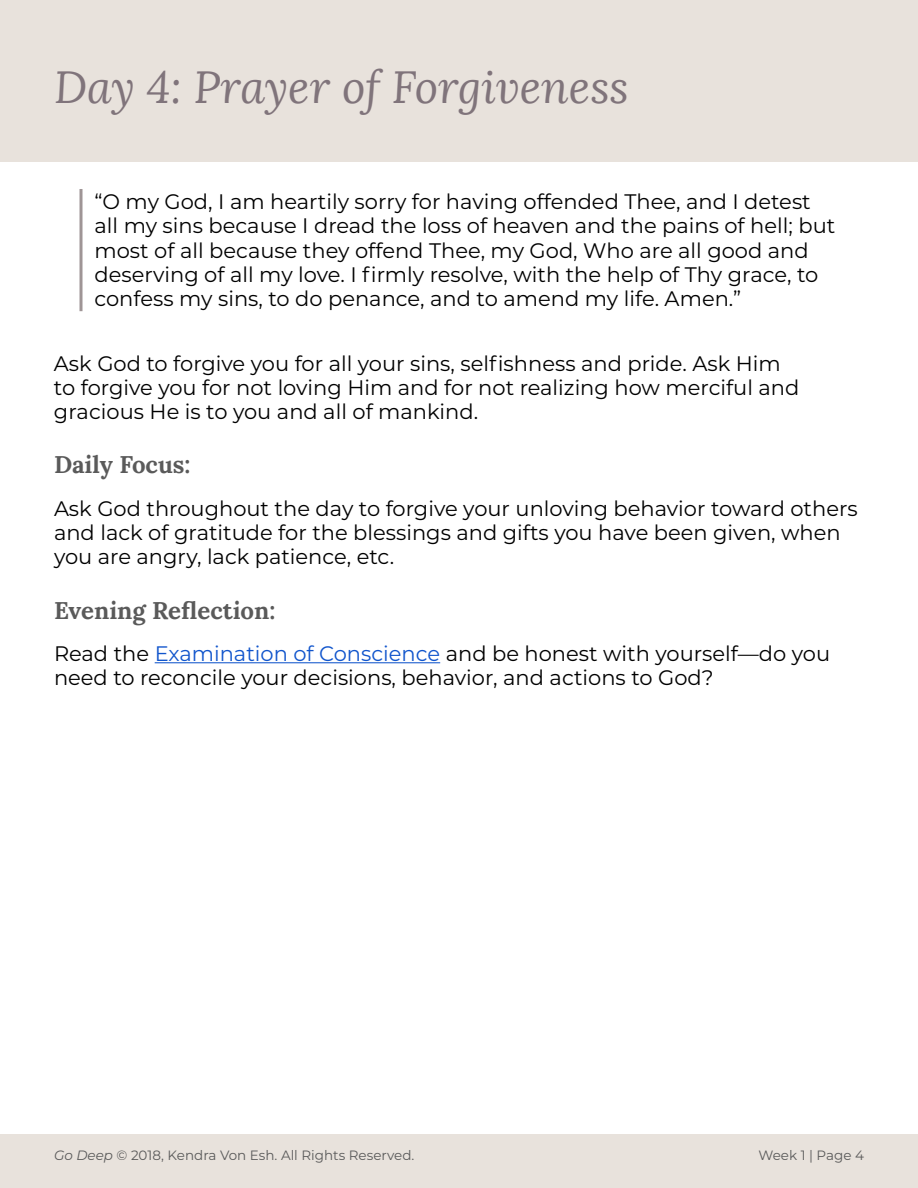
<style>
.page{position:relative;width:918px;height:1188px;background:#fff}
.page>*{position:absolute;margin:0;border:0;box-sizing:border-box;transform-origin:0 0}
.t1{font:italic 45px "Lora";color:#80747b}
.t2{font:700 24px "Lora";color:#5a5a5a}
.t3{font:21px/24.2px "Montserrat";color:#000}
.t4{font:13.5px "Montserrat";color:#5a5a5a}
.s1{color:#15c}
.s2{font-style:italic}
</style>
<div class="page">
<div style="left:0;top:0;width:918px;height:162px;background:#e8e2dc"></div>
<div style="left:0;top:1134px;width:918px;height:54px;background:#e8e2dc"></div>
<hr style="left:80px;top:189px;width:2px;height:122px;background:#9f9596">
<hr style="left:155px;top:662px;width:285px;height:1px;background:#15c">
<h1 class="t1" style="left:54px;top:59px;width:576px">Day 4: Prayer of Forgiveness</h1>
<p class="t3" style="left:94px;top:189px;width:742px">“O my God, I am heartily sorry for having offended Thee, and I detest all my sins because I dread the loss of heaven and the pains of hell; but most of all because they offend Thee, my God, Who are all good and deserving of all my love. I firmly resolve, with the help of Thy grace, to confess my sins, to do penance, and to amend my life. Amen.”</p>
<p class="t3" style="left:54px;top:350px;width:747px">Ask God to forgive you for all your sins, selfishness and pride. Ask Him to forgive you for not loving Him and for not realizing how merciful and gracious He is to you and all of mankind.</p>
<p class="t2" style="left:54px;top:449px;width:138px">Daily Focus:</p>
<p class="t3" style="left:54px;top:495px;width:805px">Ask God throughout the day to forgive your unloving behavior toward others and lack of gratitude for the blessings and gifts you have been given, when you are angry, lack patience, etc.</p>
<p class="t2" style="left:54px;top:594px;width:223px">Evening Reflection:</p>
<p class="t3" style="left:54px;top:640px;width:778px">Read the <span class="s1">Examination of Conscience</span> and be honest with yourself—do you need to reconcile your decisions, behavior, and actions to God?</p>
<p class="t4" style="left:54px;top:1145px;width:362px"><span class="s2">Go Deep</span> © 2018, Kendra Von Esh. All Rights Reserved.</p>
<p class="t4" style="left:758px;top:1145px;width:107px">Week 1 | Page 4</p>
</div>
